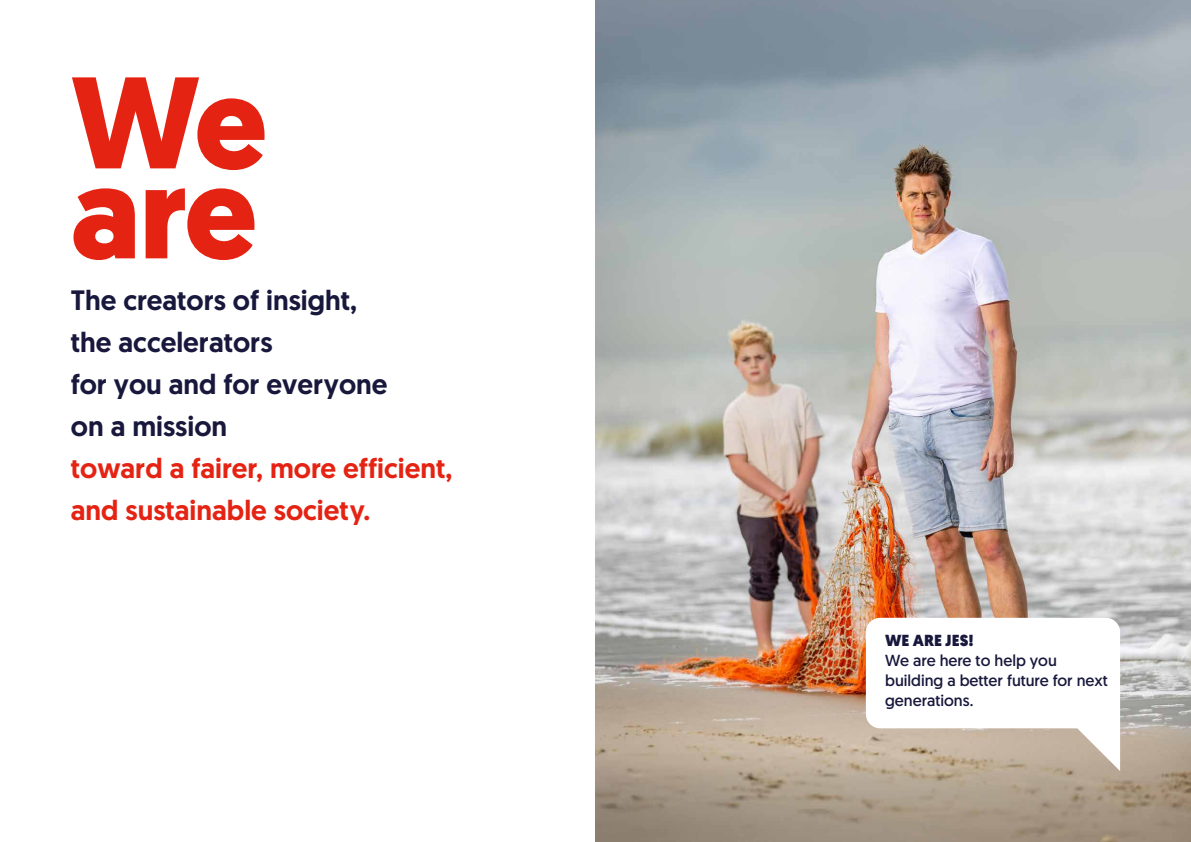
<style>
.page{position:relative;width:1191px;height:842px;background:#fff}
.page>*{position:absolute;margin:0;border:0;box-sizing:border-box;transform-origin:0 0}
.t1{font:700 130px "Geomanist";color:#e42313}
.t2{font:500 28px/42px "Geomanist";color:#18183d}
.t3{font:500 28px/42px "Geomanist";color:#e42313}
.t4{font:16px/20px "Geomanist";color:#18183d}
.t5{font:900 16px "Geomanist";color:#18183d}
</style>
<div class="page">
<img style="left:595px;top:0;width:596px;height:842px">
<svg style="left:866px;top:618px;width:254px;height:153px"></svg>
<h1 class="t1" style="left:71px;top:36px;width:198px">We</h1>
<h1 class="t1" style="left:71px;top:126px;width:187px">are</h1>
<p class="t2" style="left:71px;top:279px;width:318px">The creators of insight, the accelerators<br>for you and for everyone on a mission</p>
<p class="t3" style="left:71px;top:447px;width:383px">toward a fairer, more efficient, and sustainable society.</p>
<p class="t5" style="left:885px;top:630px;width:90px">WE ARE JES!</p>
<p class="t4" style="left:885px;top:650px;width:224px">We are here to help you building a better future for next generations.</p>
</div>
